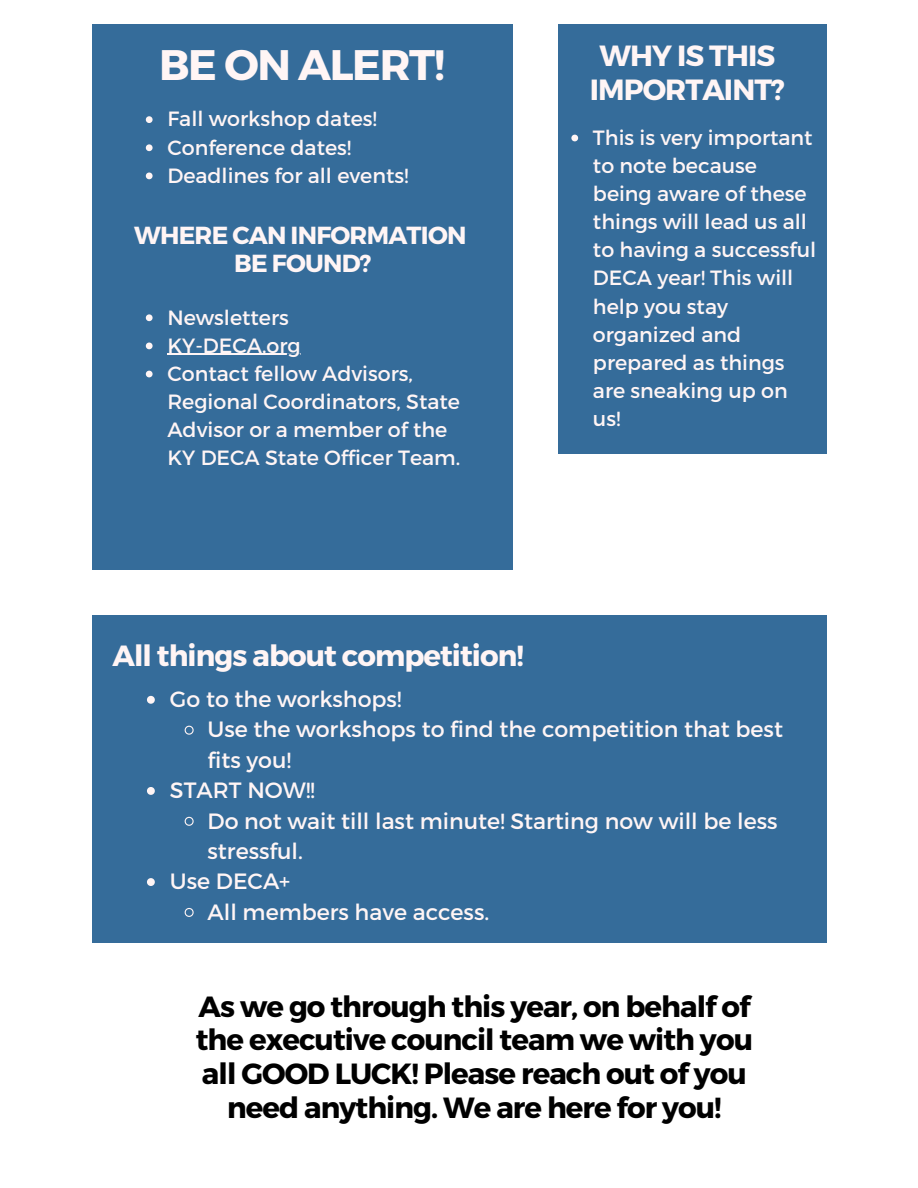
<style>
.page{position:relative;width:918px;height:1188px;background:#fff}
.page>*{position:absolute;margin:0;border:0;box-sizing:border-box;transform-origin:0 0}
.t1{font:700 42.75px "Montserrat";letter-spacing:-.03em;color:#fff5f5}
.t2{font:700 29.25px/33.8px "Montserrat";letter-spacing:-.03em;color:#000;text-align:center}
.t3{font:700 29.25px/33.8px "Montserrat";letter-spacing:-.03em;color:#fff5f5;text-align:center}
.t4{font:700 24.75px/28.2px "Montserrat";letter-spacing:-.03em;color:#fff5f5;text-align:center}
.t5{font:22.2px/30.3px "Montserrat";color:#fff5f5}
.t6{font:20.7px/28.2px "Montserrat";color:#fff5f5}
</style>
<div class="page">
<div style="left:92px;top:24px;width:420px;height:546px;background:#356c9a"></div>
<svg style="left:146px;top:116px;width:7px;height:7px"></svg>
<svg style="left:146px;top:144px;width:7px;height:7px"></svg>
<svg style="left:146px;top:173px;width:7px;height:6px"></svg>
<svg style="left:146px;top:314px;width:7px;height:7px"></svg>
<svg style="left:146px;top:343px;width:7px;height:6px"></svg>
<hr style="left:167px;top:354px;width:134px;height:1px;background:#fff5f5">
<svg style="left:146px;top:371px;width:7px;height:6px"></svg>
<div style="left:558px;top:24px;width:268px;height:430px;background:#356c9a"></div>
<svg style="left:571px;top:135px;width:7px;height:6px"></svg>
<div style="left:92px;top:616px;width:734px;height:327px;background:#356c9a"></div>
<svg style="left:147px;top:696px;width:8px;height:8px"></svg>
<svg style="left:184px;top:725px;width:10px;height:10px"></svg>
<svg style="left:147px;top:787px;width:8px;height:8px"></svg>
<svg style="left:184px;top:816px;width:10px;height:10px"></svg>
<svg style="left:147px;top:878px;width:8px;height:8px"></svg>
<svg style="left:184px;top:908px;width:10px;height:9px"></svg>
<h1 class="t1" style="left:159px;top:37px;width:287px">BE ON ALERT!</h1>
<p class="t6" style="left:167px;top:104px;width:211px">Fall workshop dates!</p>
<p class="t6" style="left:167px;top:132px;width:185px">Conference dates!</p>
<p class="t6" style="left:167px;top:160px;width:243px">Deadlines for all events!</p>
<h3 class="t4" style="left:134px;top:220px;width:334px">WHERE CAN INFORMATION<br>BE FOUND?</h3>
<h4 class="t6" style="left:167px;top:302px;width:123px">Newsletters</h4>
<p class="t6" style="left:167px;top:330px;width:135px">KY-DECA.org</p>
<p class="t6" style="left:167px;top:358px;width:294px">Contact fellow Advisors,<br>Regional Coordinators, State<br>Advisor or a member of the<br>KY DECA State Officer Team.</p>
<p class="t3" style="left:590px;top:38px;width:197px">WHY IS THIS<br>IMPORTAINT?</p>
<p class="t6" style="left:593px;top:122px;width:225px">This is very important to note because being aware of these things will lead us all to having a successful<br>DECA year! This will help you stay organized and prepared as things are sneaking up on us!</p>
<h2 class="t3" style="left:113px;top:638px;width:413px">All things about competition!</h2>
<p class="t5" style="left:170px;top:683px;width:233px">Go to the workshops!</p>
<p class="t5" style="left:208px;top:713px;width:577px">Use the workshops to find the competition that best fits you!</p>
<p class="t5" style="left:170px;top:774px;width:146px">START NOW!!</p>
<p class="t5" style="left:208px;top:804px;width:571px">Do not wait till last minute! Starting now will be less stressful.</p>
<p class="t5" style="left:170px;top:865px;width:122px">Use DECA+</p>
<p class="t5" style="left:208px;top:896px;width:283px">All members have access.</p>
<h3 class="t2" style="left:196px;top:988px;width:559px">As we go through this year, on behalf of the executive council team we with you all GOOD LUCK! Please reach out of you need anything. We are here for you!</h3>
</div>
